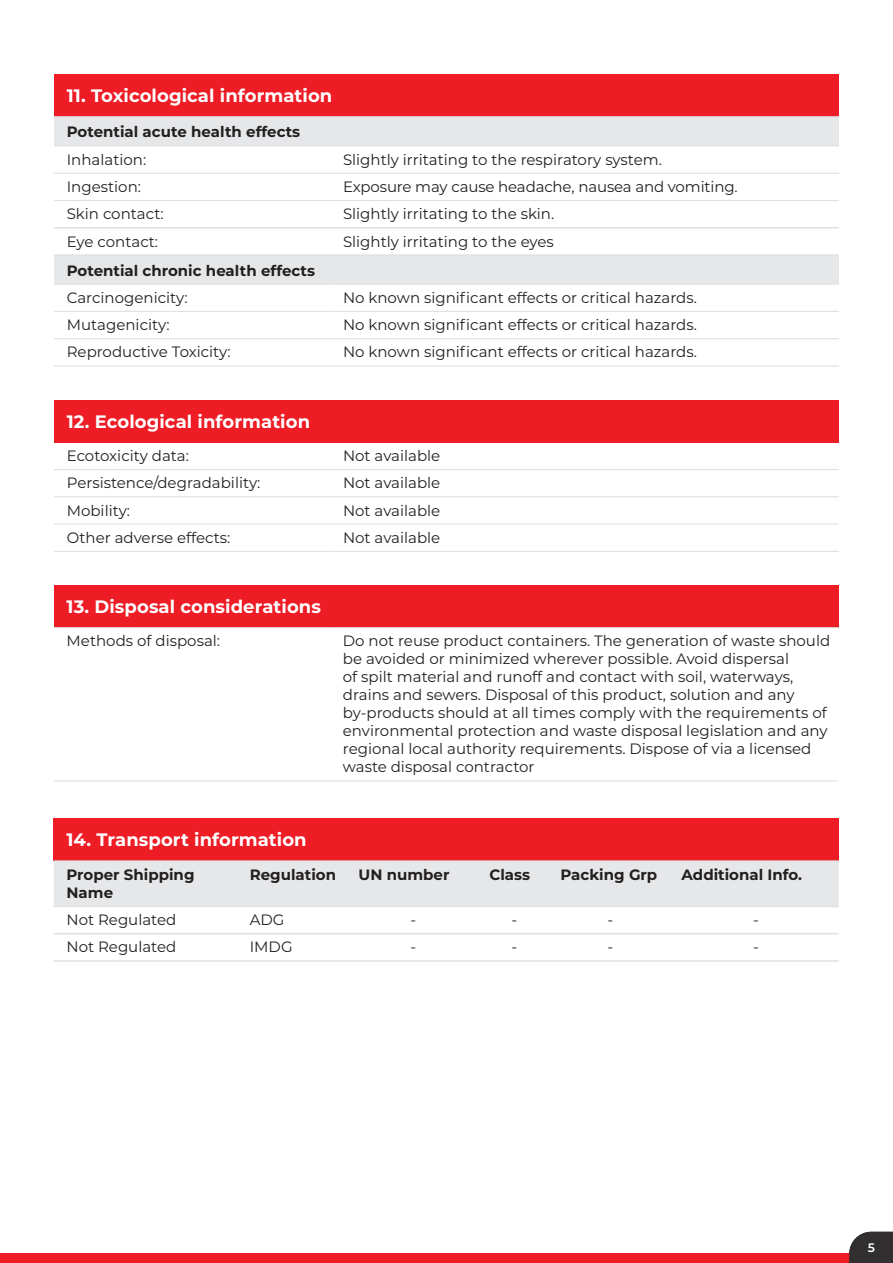
<style>
.page{position:relative;width:893px;height:1263px;background:#fff}
.page>*{position:absolute;margin:0;border:0;box-sizing:border-box;transform-origin:0 0}
.Table_Heading{font:700 18px "Montserrat";letter-spacing:.005em;color:#fff}
.Basic_Table_Copy{font:15px/18px "Montserrat";color:#231f20}
.Section_Table_Copy{font:700 15px/18px "Montserrat";color:#231f20}
.t1{font:600 12.3px "Montserrat";color:#fff}
</style>
<div class="page">
<div style="left:0;top:1253px;width:865px;height:10px;background:#ee1c25"></div>
<div style="left:54px;top:74px;width:785px;height:43px;background:#ee1c25"></div>
<div style="left:54px;top:400px;width:785px;height:42px;background:#ee1c25"></div>
<div style="left:54px;top:585px;width:785px;height:43px;background:#ee1c25"></div>
<div style="left:54px;top:819px;width:785px;height:42px;background:#ee1c25"></div>
<svg style="left:54px;top:118px;width:785px;height:166px"></svg>
<hr style="left:54px;top:116px;width:276px;height:2px;background:#e0e1e3">
<hr style="left:330px;top:116px;width:509px;height:2px;background:#e0e1e3">
<hr style="left:54px;top:227px;width:276px;height:2px;background:#e0e1e3">
<hr style="left:330px;top:227px;width:509px;height:2px;background:#e0e1e3">
<hr style="left:54px;top:254px;width:276px;height:2px;background:#e0e1e3">
<hr style="left:330px;top:254px;width:509px;height:2px;background:#e0e1e3">
<hr style="left:54px;top:145px;width:276px;height:2px;background:#e0e1e3">
<hr style="left:330px;top:145px;width:509px;height:2px;background:#e0e1e3">
<hr style="left:54px;top:284px;width:276px;height:1px;background:#e0e1e3">
<hr style="left:330px;top:284px;width:509px;height:1px;background:#e0e1e3">
<hr style="left:54px;top:173px;width:276px;height:1px;background:#e0e1e3">
<hr style="left:330px;top:173px;width:509px;height:1px;background:#e0e1e3">
<hr style="left:54px;top:200px;width:276px;height:1px;background:#e0e1e3">
<hr style="left:330px;top:200px;width:509px;height:1px;background:#e0e1e3">
<hr style="left:54px;top:311px;width:276px;height:1px;background:#e0e1e3">
<hr style="left:330px;top:311px;width:509px;height:1px;background:#e0e1e3">
<hr style="left:54px;top:338px;width:276px;height:1px;background:#e0e1e3">
<hr style="left:330px;top:338px;width:509px;height:1px;background:#e0e1e3">
<hr style="left:54px;top:365px;width:276px;height:1px;background:#e0e1e2">
<hr style="left:330px;top:365px;width:509px;height:1px;background:#e0e1e2">
<hr style="left:54px;top:469px;width:276px;height:1px;background:#e0e1e3">
<hr style="left:330px;top:469px;width:509px;height:1px;background:#e0e1e3">
<hr style="left:54px;top:496px;width:276px;height:1px;background:#e0e1e3">
<hr style="left:330px;top:496px;width:509px;height:1px;background:#e0e1e3">
<hr style="left:54px;top:523px;width:276px;height:2px;background:#e0e1e3">
<hr style="left:330px;top:523px;width:509px;height:2px;background:#e0e1e3">
<hr style="left:54px;top:551px;width:276px;height:1px;background:#e0e1e3">
<hr style="left:330px;top:551px;width:509px;height:1px;background:#e0e1e3">
<hr style="left:54px;top:627px;width:276px;height:1px;background:#e0e1e3">
<hr style="left:330px;top:627px;width:509px;height:1px;background:#e0e1e3">
<hr style="left:54px;top:780px;width:276px;height:1px;background:#e0e1e3">
<hr style="left:330px;top:780px;width:509px;height:1px;background:#e0e1e3">
<div style="left:54px;top:862px;width:785px;height:44px;background:#e6e7e9"></div>
<hr style="left:54px;top:906px;width:183px;height:1px;background:#e0e1e3">
<hr style="left:237px;top:906px;width:109px;height:1px;background:#e0e1e3">
<hr style="left:346px;top:906px;width:131px;height:1px;background:#e0e1e3">
<hr style="left:477px;top:906px;width:71px;height:1px;background:#e0e1e3">
<hr style="left:548px;top:906px;width:121px;height:1px;background:#e0e1e3">
<hr style="left:669px;top:906px;width:170px;height:1px;background:#e0e1e3">
<hr style="left:54px;top:933px;width:183px;height:1px;background:#e0e1e3">
<hr style="left:237px;top:933px;width:109px;height:1px;background:#e0e1e3">
<hr style="left:346px;top:933px;width:131px;height:1px;background:#e0e1e3">
<hr style="left:477px;top:933px;width:71px;height:1px;background:#e0e1e3">
<hr style="left:548px;top:933px;width:121px;height:1px;background:#e0e1e3">
<hr style="left:669px;top:933px;width:170px;height:1px;background:#e0e1e3">
<hr style="left:54px;top:960px;width:183px;height:2px;background:#e0e1e3">
<hr style="left:237px;top:960px;width:109px;height:2px;background:#e0e1e3">
<hr style="left:346px;top:960px;width:131px;height:2px;background:#e0e1e3">
<hr style="left:477px;top:960px;width:71px;height:2px;background:#e0e1e3">
<hr style="left:548px;top:960px;width:121px;height:2px;background:#e0e1e3">
<hr style="left:669px;top:960px;width:170px;height:2px;background:#e0e1e3">
<hr style="left:54px;top:860px;width:183px;height:2px;background:#e0e1e3">
<hr style="left:237px;top:860px;width:109px;height:2px;background:#e0e1e3">
<hr style="left:346px;top:860px;width:131px;height:2px;background:#e0e1e3">
<hr style="left:477px;top:860px;width:71px;height:2px;background:#e0e1e3">
<hr style="left:548px;top:860px;width:121px;height:2px;background:#e0e1e3">
<hr style="left:669px;top:860px;width:170px;height:2px;background:#e0e1e3">
<svg style="left:849px;top:1232px;width:44px;height:31px"></svg>
<p class="Table_Heading" style="left:67px;top:83px;width:267px">11. Toxicological information</p>
<p class="Section_Table_Copy" style="left:67px;top:122px;width:235px">Potential acute health effects</p>
<p class="Basic_Table_Copy" style="left:67px;top:150px;width:81px">Inhalation:</p>
<p class="Basic_Table_Copy" style="left:343px;top:150px;width:320px">Slightly irritating to the respiratory system.</p>
<p class="Basic_Table_Copy" style="left:67px;top:177px;width:76px">Ingestion:</p>
<p class="Basic_Table_Copy" style="left:343px;top:177px;width:396px">Exposure may cause headache, nausea and vomiting.</p>
<p class="Basic_Table_Copy" style="left:67px;top:204px;width:98px">Skin contact:</p>
<p class="Basic_Table_Copy" style="left:343px;top:204px;width:213px">Slightly irritating to the skin.</p>
<p class="Basic_Table_Copy" style="left:67px;top:232px;width:93px">Eye contact:</p>
<p class="Basic_Table_Copy" style="left:343px;top:232px;width:212px">Slightly irritating to the eyes</p>
<p class="Section_Table_Copy" style="left:67px;top:260px;width:250px">Potential chronic health effects</p>
<p class="Basic_Table_Copy" style="left:67px;top:288px;width:122px">Carcinogenicity:</p>
<p class="Basic_Table_Copy" style="left:343px;top:288px;width:355px">No known significant effects or critical hazards.</p>
<p class="Basic_Table_Copy" style="left:67px;top:315px;width:104px">Mutagenicity:</p>
<p class="Basic_Table_Copy" style="left:343px;top:315px;width:355px">No known significant effects or critical hazards.</p>
<p class="Basic_Table_Copy" style="left:67px;top:343px;width:165px">Reproductive Toxicity:</p>
<p class="Basic_Table_Copy" style="left:343px;top:343px;width:355px">No known significant effects or critical hazards.</p>
<p class="Table_Heading" style="left:67px;top:408px;width:245px">12. Ecological information</p>
<p class="Basic_Table_Copy" style="left:67px;top:446px;width:124px">Ecotoxicity data:</p>
<p class="Basic_Table_Copy" style="left:343px;top:446px;width:99px">Not available</p>
<p class="Basic_Table_Copy" style="left:67px;top:473px;width:195px">Persistence/degradability:</p>
<p class="Basic_Table_Copy" style="left:343px;top:473px;width:99px">Not available</p>
<p class="Basic_Table_Copy" style="left:67px;top:501px;width:65px">Mobility:</p>
<p class="Basic_Table_Copy" style="left:343px;top:501px;width:99px">Not available</p>
<p class="Basic_Table_Copy" style="left:67px;top:528px;width:165px">Other adverse effects:</p>
<p class="Basic_Table_Copy" style="left:343px;top:528px;width:99px">Not available</p>
<p class="Table_Heading" style="left:67px;top:594px;width:256px">13. Disposal considerations</p>
<p class="Basic_Table_Copy" style="left:67px;top:632px;width:155px">Methods of disposal:</p>
<p class="Basic_Table_Copy" style="left:343px;top:632px;width:489px">Do not reuse product containers. The generation of waste should</p>
<p class="Basic_Table_Copy" style="left:343px;top:650px;width:486px">be avoided or minimized wherever possible. Avoid dispersal<br>of spilt material and runoff and contact with soil, waterways, drains and sewers. Disposal of this product, solution and any by-products should at all times comply with the requirements of environmental protection and waste disposal legislation and any</p>
<p class="Basic_Table_Copy" style="left:343px;top:740px;width:470px">regional local authority requirements. Dispose of via a licensed waste disposal contractor</p>
<p class="Table_Heading" style="left:66px;top:827px;width:242px">14. Transport information</p>
<p class="Section_Table_Copy" style="left:66px;top:865px;width:130px">Proper Shipping<br>Name</p>
<p class="Section_Table_Copy" style="left:250px;top:865px;width:88px">Regulation</p>
<p class="Section_Table_Copy" style="left:359px;top:865px;width:92px">UN number</p>
<p class="Section_Table_Copy" style="left:489px;top:865px;width:42px">Class</p>
<p class="Section_Table_Copy" style="left:560px;top:865px;width:98px">Packing Grp</p>
<p class="Section_Table_Copy" style="left:682px;top:865px;width:122px">Additional Info.</p>
<p class="Basic_Table_Copy" style="left:66px;top:910px;width:111px">Not Regulated</p>
<p class="Basic_Table_Copy" style="left:250px;top:910px;width:36px">ADG</p>
<p class="Basic_Table_Copy" style="left:410px;top:910px;width:7px">-</p>
<p class="Basic_Table_Copy" style="left:511px;top:910px;width:7px">-</p>
<p class="Basic_Table_Copy" style="left:608px;top:910px;width:7px">-</p>
<p class="Basic_Table_Copy" style="left:753px;top:910px;width:7px">-</p>
<p class="Basic_Table_Copy" style="left:66px;top:937px;width:111px">Not Regulated</p>
<p class="Basic_Table_Copy" style="left:250px;top:937px;width:44px">IMDG</p>
<p class="Basic_Table_Copy" style="left:411px;top:937px;width:7px">-</p>
<p class="Basic_Table_Copy" style="left:511px;top:937px;width:7px">-</p>
<p class="Basic_Table_Copy" style="left:608px;top:937px;width:7px">-</p>
<p class="Basic_Table_Copy" style="left:753px;top:937px;width:7px">-</p>
<p class="t1" style="left:868px;top:1238px;width:9px">5</p>
</div>
